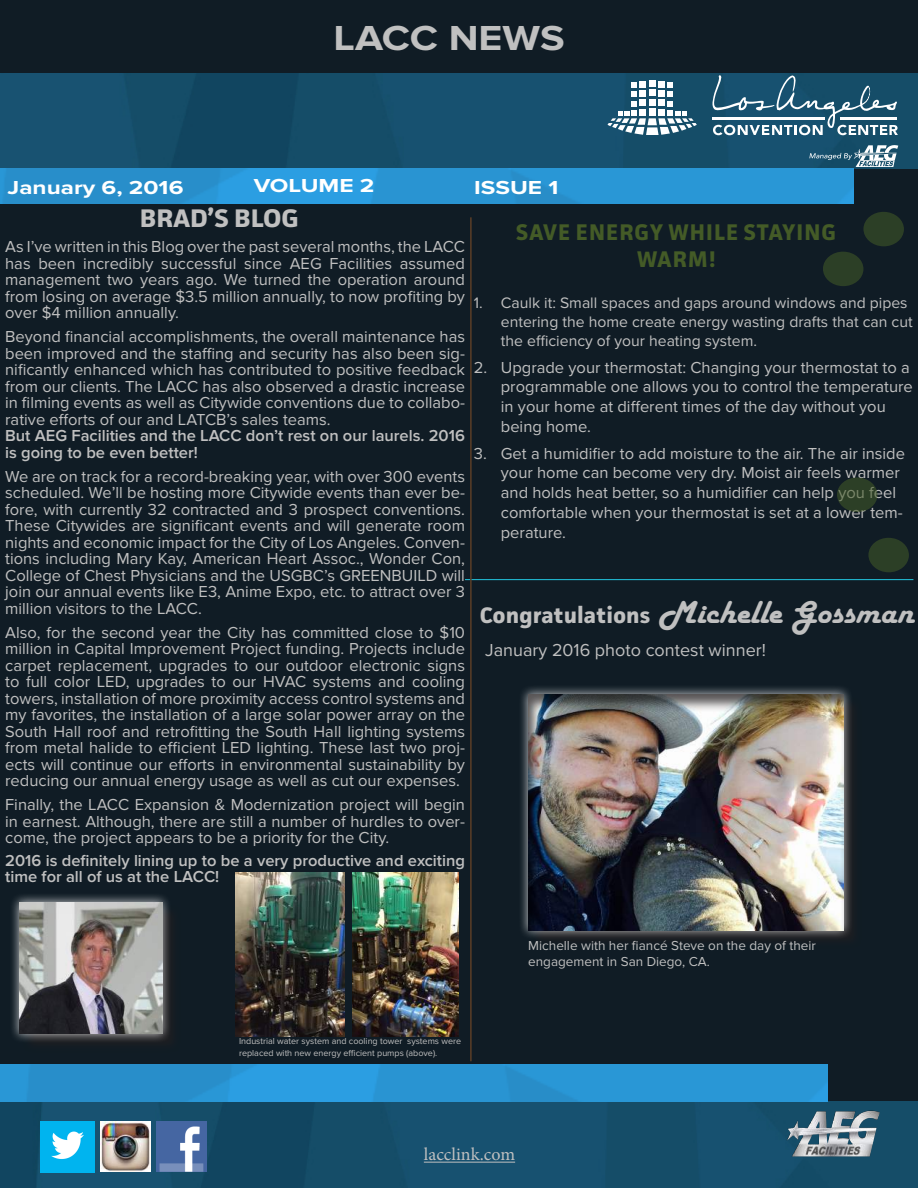
<style>
.page{position:relative;width:918px;height:1188px;background:#fff}
.page>*{position:absolute;margin:0;border:0;box-sizing:border-box;transform-origin:0 0}
.t1{font:700 36px "Proxima Nova";color:#c0c0c0;scale:1.14 1}
.t2{font:700 25.5px "Facit";color:#c0c0c0;scale:1.05 1}
.t3{font:700 22.65px/27px "Facit";letter-spacing:.05em;color:#445b27;text-align:center}
.t4{font:700 22.5px "Facit";color:#c0c0c0;scale:1.05 1}
.t5{font:700 19.5px "Proxima Nova";color:#fff;scale:1.25 1}
.t6{font:18px "Proxima Nova";color:#c0c0c0}
.t7{font:18px "Minion Pro";color:#c0c0c0}
.t8{font:16.5px/16.5px "Proxima Nova";color:#c0c0c0;text-align:justify}
.t9{font:600 16.5px/16.5px "Proxima Nova";color:#c0c0c0}
.t10{font:15.75px/18.9px "Proxima Nova";color:#c0c0c0}
.t11{font:13.5px/16.2px "Proxima Nova";color:#c0c0c0}
.t12{font:9px/12px "Proxima Nova";color:#c0c0c0}
.s1{font-family:"Harlow Solid";font-weight:400;font-size:33px}
</style>
<div class="page">
<div style="left:0;top:0;width:918px;height:1102px;background:#101c25"></div>
<hr style="left:462px;top:579px;width:451px;height:1px;background:#22c6e0">
<hr style="left:470px;top:217px;width:2px;height:844px;background:#5b3e27">
<div style="left:5px;top:223px;width:460px;height:664px;background:#101c25"></div>
<div style="left:22px;top:905px;width:159px;height:148px;background:#121c24"></div>
<div style="left:10px;top:893px;width:162px;height:151px;background:#fff;opacity:.75"></div>
<img style="left:20px;top:902px;width:143px;height:132px">
<img style="left:353px;top:873px;width:106px;height:164px">
<img style="left:235px;top:873px;width:110px;height:164px">
<img style="left:0;top:73px;width:918px;height:96px">
<img style="left:0;top:1102px;width:918px;height:86px">
<img style="left:0;top:169px;width:854px;height:34px">
<img style="left:0;top:1064px;width:827px;height:37px">
<img style="left:40px;top:1122px;width:54px;height:51px">
<img style="left:101px;top:1122px;width:49px;height:49px">
<img style="left:157px;top:1122px;width:49px;height:49px">
<img style="left:712px;top:1094px;width:204px;height:94px">
<hr style="left:424px;top:1162px;width:91px;height:1px;background:#c0c0c0">
<div style="left:863px;top:212px;width:41px;height:35px;background:#2c3f26;border-radius:50%"></div>
<div style="left:823px;top:251px;width:41px;height:35px;background:#2c3f26;border-radius:50%"></div>
<div style="left:837px;top:477px;width:41px;height:35px;background:#2c3f26;border-radius:50%"></div>
<div style="left:868px;top:538px;width:41px;height:35px;background:#2c3f26;border-radius:50%"></div>
<svg style="left:712px;top:75px;width:186px;height:60px;background:#3e6d85"></svg>
<hr style="left:712px;top:117px;width:113px;height:2px;background:#fff">
<hr style="left:841px;top:117px;width:56px;height:2px;background:#fff">
<div style="left:649px;top:80px;width:7px;height:7px;background:#fff"></div>
<svg style="left:608px;top:81px;width:89px;height:54px"></svg>
<svg style="left:809px;top:145px;width:89px;height:22px;background:#557e92"></svg>
<div style="left:531px;top:696px;width:331px;height:253px;background:#121c24"></div>
<div style="left:518px;top:684px;width:335px;height:256px;background:#fff;opacity:.75"></div>
<div style="left:527px;top:693px;width:318px;height:239px;background:#231f20;opacity:.75"></div>
<p class="t5" style="left:8px;top:176px;width:142px">January 6, 2016</p>
<h1 class="t1" style="left:334px;top:17px;width:204px">LACC NEWS</h1>
<p class="t5" style="left:254px;top:175px;width:98px">VOLUME 2</p>
<p class="t5" style="left:474px;top:176px;width:69px">ISSUE 1</p>
<h2 class="t2" style="left:140px;top:202px;width:153px">BRAD’S BLOG</h2>
<p class="t8" style="left:5px;top:239px;width:461px">As I’ve written in this Blog over the past several months, the LACC has been incredibly successful since AEG Facilities assumed management two years ago. We turned the operation around from losing on average $3.5 million annually, to now profiting by over $4 million annually.</p>
<p class="t8" style="left:5px;top:329px;width:461px">Beyond financial accomplishments, the overall maintenance has been improved and the staffing and security has also been sig&shy;nificantly enhanced which has contributed to positive feedback from our clients. The LACC has also observed a drastic increase in filming events as well as Citywide conventions due to collabo&shy;rative efforts of our and LATCB’s sales teams.</p>
<p class="t9" style="left:5px;top:428px;width:461px">But AEG Facilities and the LACC don’t rest on our laurels. 2016 is going to be even better!</p>
<p class="t8" style="left:5px;top:468px;width:461px">We are on track for a record-breaking year, with over 300 events scheduled. We’ll be hosting more Citywide events than ever be&shy;fore, with currently 32 contracted and 3 prospect conventions.<br>These Citywides are significant events and will generate room nights and economic impact for the City of Los Angeles. Conven&shy;tions including Mary Kay, American Heart Assoc., Wonder Con, College of Chest Physicians and the USGBC’s GREENBUILD will join our annual events like E3, Anime Expo, etc. to attract over 3 million visitors to the LACC.</p>
<p class="t8" style="left:5px;top:624px;width:461px">Also, for the second year the City has committed close to $10 million in Capital Improvement Project funding. Projects include carpet replacement, upgrades to our outdoor electronic signs to full color LED, upgrades to our HVAC systems and cooling towers, installation of more proximity access control systems and my favorites, the installation of a large solar power array on the South Hall roof and retrofitting the South Hall lighting systems from metal halide to efficient LED lighting. These last two proj&shy;ects will continue our efforts in environmental sustainability by reducing our annual energy usage as well as cut our expenses.</p>
<p class="t8" style="left:5px;top:797px;width:461px">Finally, the LACC Expansion &amp; Modernization project will begin in earnest. Although, there are still a number of hurdles to over&shy;come, the project appears to be a priority for the City.</p>
<p class="t9" style="left:5px;top:852px;width:461px">2016 is definitely lining up to be a very productive and exciting time for all of us at the LACC!</p>
<h3 class="t3" style="left:516px;top:218px;width:321px">SAVE ENERGY WHILE STAYING<br>WARM!</h3>
<p class="t10" style="left:501px;top:294px;width:413px;text-indent:-27px">1. Caulk it: Small spaces and gaps around windows and pipes entering the home create energy wasting drafts that can cut the efficiency of your heating system.</p>
<p class="t8" style="left:501px;top:357px;width:414px;line-height:19.8px;text-align:left;text-indent:-27px">2. Upgrade your thermostat: Changing your thermostat to a programmable one allows you to control the temperature in your home at different times of the day without you being home.</p>
<p class="t8" style="left:501px;top:443px;width:406px;line-height:19.8px;text-align:left;text-indent:-27px">3. Get a humidifier to add moisture to the air. The air inside your home can become very dry. Moist air feels warmer and holds heat better, so a humidifier can help you feel comfortable when your thermostat is set at a lower tem&shy;perature.</p>
<h3 class="t4" style="left:480px;top:601px;width:415px">Congratulations <span class="s1">Michelle Gossman</span></h3>
<p class="t6" style="left:485px;top:639px;width:282px">January 2016 photo contest winner!</p>
<p class="t11" style="left:528px;top:938px;width:289px">Michelle with her fiancé Steve on the day of their engagement in San Diego, CA.</p>
<p class="t12" style="left:239px;top:1035px;width:224px">Industrial water system and cooling tower systems were replaced with new energy efficient pumps (above).</p>
<p class="t7" style="left:424px;top:1143px;width:93px">lacclink.com</p>
</div>
